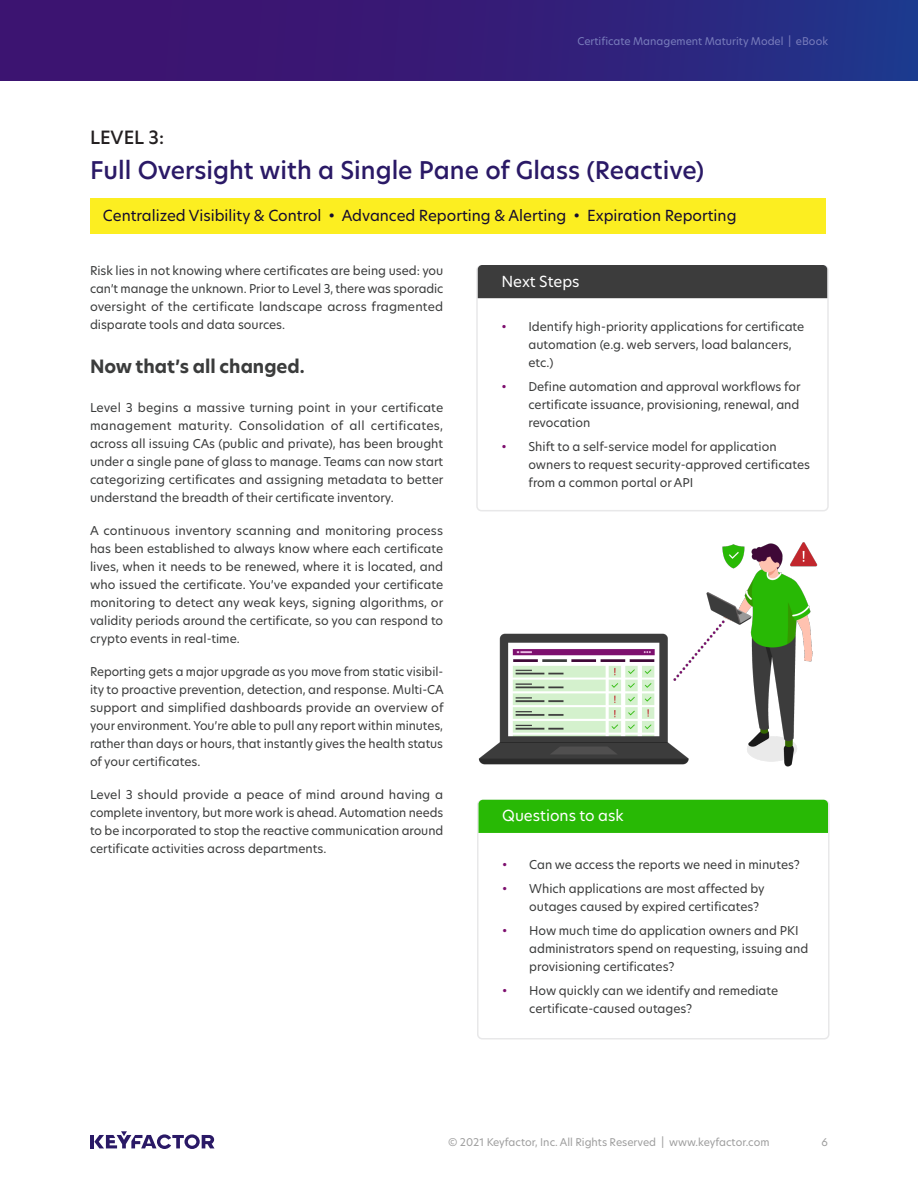
<style>
.page{position:relative;width:918px;height:1188px;background:#fff}
.page>*{position:absolute;margin:0;border:0;box-sizing:border-box;transform-origin:0 0}
.t1{font:500 24px "Hero New";color:#2a1966}
.Body_4{font:700 18px "Hero New";color:#3b3c3c}
.t2{font:500 18px "Hero New";color:#231f20}
.Body_Lg{font:15px "Hero New";color:#140b2f}
.Body_5{font:15px "Hero New";color:#fff}
.Body_Normal{font:12px/18px "Hero New";color:#3b3c3c;text-align:justify}
.t3{font:10.5px "Hero New";color:#9e9e9e}
.t4{font:10.5px "Hero New";color:#797dbc}
.s1{color:#7d0f6e}
</style>
<div class="page">
<div style="left:0;top:0;width:918px;height:81px;background:linear-gradient(to right,#420c6b,#233188)"></div>
<hr style="left:90px;top:1135px;width:4px;height:13px;background:#2a1966">
<svg style="left:94px;top:1131px;width:121px;height:18px"></svg>
<div style="left:90px;top:198px;width:736px;height:36px;background:#fcee21"></div>
<div style="left:477px;top:800px;width:353px;height:240px;border:2px solid #e8e8e9;border-radius:4px"></div>
<div style="left:479px;top:800px;width:349px;height:33px;background:#28b905"></div>
<img style="left:478px;top:542px;width:340px;height:225px">
<div style="left:476px;top:265px;width:353px;height:246px;border:2px solid #e8e8e9;border-radius:4px"></div>
<div style="left:478px;top:265px;width:349px;height:33px;background:#3c3c3c"></div>
<p class="t4" style="left:577px;top:34px;width:252px">Certificate Management Maturity Model | eBook</p>
<h5 class="t2" style="left:90px;top:126px;width:76px">LEVEL 3:</h5>
<h2 class="t1" style="left:90px;top:154px;width:616px">Full Oversight with a Single Pane of Glass (Reactive)</h2>
<p class="Body_Lg" style="left:103px;top:205px;width:635px">Centralized Visibility &amp; Control • Advanced Reporting &amp; Alerting • Expiration Reporting</p>
<p class="Body_Normal" style="left:90px;top:261px;width:355px">Risk lies in not knowing where certificates are being used: you can’t manage the unknown. Prior to Level 3, there was sporadic oversight of the certificate landscape across fragmented disparate tools and data sources.</p>
<p class="Body_4" style="left:90px;top:354px;width:216px">Now that’s all changed.</p>
<p class="Body_Normal" style="left:90px;top:398px;width:355px">Level 3 begins a massive turning point in your certificate management maturity. Consolidation of all certificates, across all issuing CAs (public and private), has been brought under a single pane of glass to manage. Teams can now start categorizing certificates and assigning metadata to better understand the breadth of their certificate inventory.</p>
<p class="Body_Normal" style="left:90px;top:521px;width:355px">A continuous inventory scanning and monitoring process has been established to always know where each certificate lives, when it needs to be renewed, where it is located, and who issued the certificate. You’ve expanded your certificate monitoring to detect any weak keys, signing algorithms, or validity periods around the certificate, so you can respond to crypto events in real-time.</p>
<p class="Body_Normal" style="left:90px;top:662px;width:355px">Reporting gets a major upgrade as you move from static visibil&shy;ity to proactive prevention, detection, and response. Multi-CA support and simplified dashboards provide an overview of your environment. You’re able to pull any report within minutes, rather than days or hours, that instantly gives the health status of your certificates.</p>
<p class="Body_Normal" style="left:90px;top:785px;width:355px">Level 3 should provide a peace of mind around having a complete inventory, but more work is ahead. Automation needs to be incorporated to stop the reactive communication around certificate activities across departments.</p>
<p class="Body_5" style="left:501px;top:271px;width:80px">Next Steps</p>
<p class="Body_Normal" style="left:528px;top:318px;width:277px;text-align:left;text-indent:-27px"><span class="s1">•</span> Identify high-priority applications for certificate automation (e.g. web servers, load balancers, etc.)</p>
<p class="Body_Normal" style="left:528px;top:378px;width:274px;text-indent:-27px"><span class="s1">•</span> Define automation and approval workflows for certificate issuance, provisioning, renewal, and revocation</p>
<p class="Body_Normal" style="left:528px;top:438px;width:283px;text-align:left;text-indent:-27px"><span class="s1">•</span> Shift to a self-service model for application owners to request security-approved certificates from a common portal or API</p>
<p class="Body_5" style="left:502px;top:806px;width:123px">Questions to ask</p>
<p class="Body_Normal" style="left:502px;top:855px;width:299px"><span class="s1">•</span> Can we access the reports we need in minutes?</p>
<p class="Body_Normal" style="left:529px;top:879px;width:237px;text-indent:-27px"><span class="s1">•</span> Which applications are most affected by outages caused by expired certificates?</p>
<p class="Body_Normal" style="left:529px;top:921px;width:281px;text-align:left;text-indent:-27px"><span class="s1">•</span> How much time do application owners and PKI administrators spend on requesting, issuing and provisioning certificates?</p>
<p class="Body_Normal" style="left:529px;top:981px;width:250px;text-indent:-27px"><span class="s1">•</span> How quickly can we identify and remediate certificate-caused outages?</p>
<p class="t3" style="left:448px;top:1135px;width:323px">© 2021 Keyfactor, Inc. All Rights Reserved | www.keyfactor.com</p>
<p class="t3" style="left:822px;top:1135px;width:8px">6</p>
</div>
